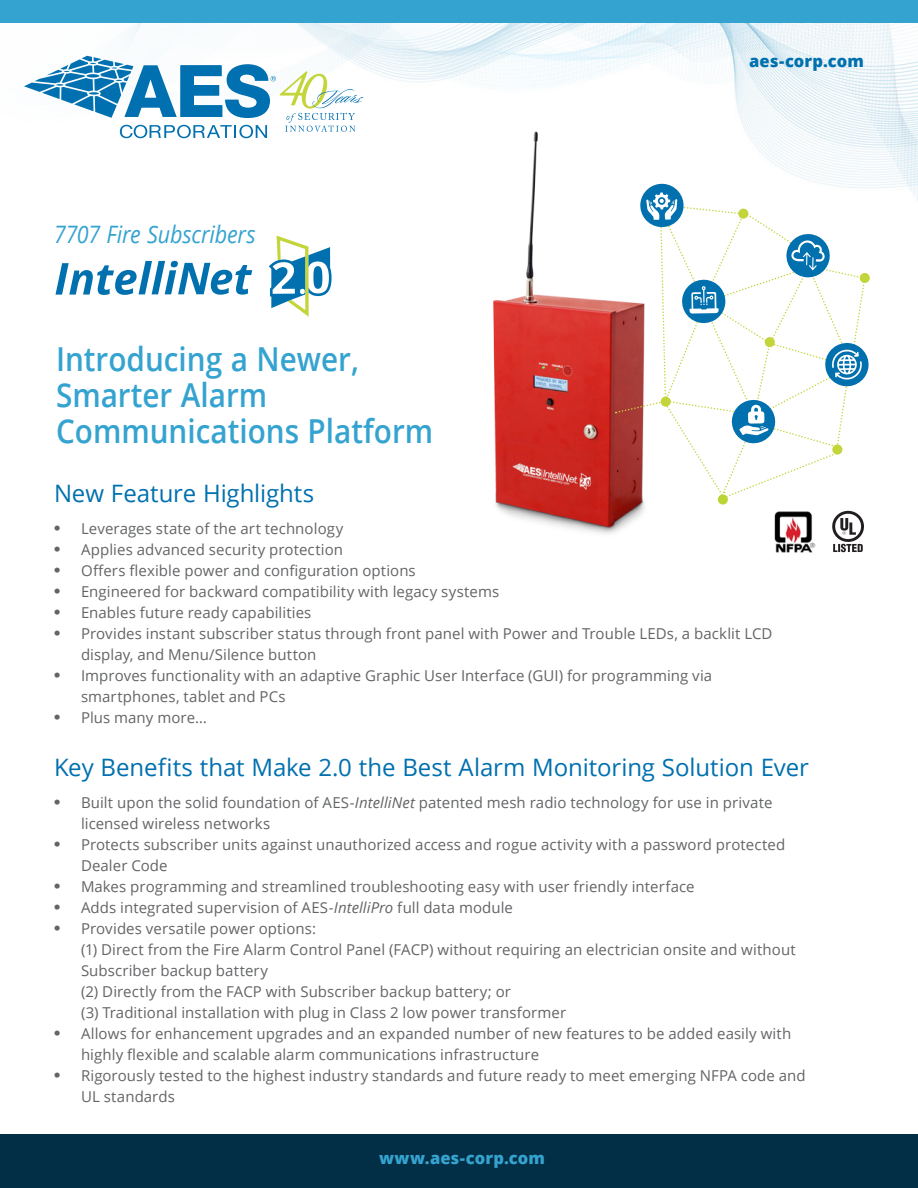
<style>
.page{position:relative;width:918px;height:1188px;background:#fff}
.page>*{position:absolute;margin:0;border:0;box-sizing:border-box;transform-origin:0 0}
.t1{font:600 33px/36px "Open Sans";color:#35a3d0;scale:.9 1}
.t2{font:24px "Open Sans";letter-spacing:-.005em;color:#0070af}
.t3{font:italic 24px "Open Sans";letter-spacing:-.01em;color:#35a3d0;scale:.9 1}
.t4{font:800 16.5px "Open Sans";letter-spacing:.005em;color:#35a3d0}
.t5{font:800 16.5px "Open Sans";letter-spacing:.005em;color:#0070af}
.t6{font:15px/21px "Open Sans";letter-spacing:.005em;color:#636466}
.s1{font-family:"Times";font-size:18px}
.s2{font-style:italic}
</style>
<div class="page">
<img style="left:86px;top:23px;width:832px;height:213px">
<div style="left:0;top:0;width:918px;height:23px;background:#35a3d0"></div>
<img style="left:460px;top:118px;width:207px;height:416px">
<svg style="left:269px;top:236px;width:63px;height:81px"></svg>
<svg style="left:56px;top:261px;width:196px;height:34px"></svg>
<img style="left:774px;top:511px;width:42px;height:42px">
<svg style="left:832px;top:511px;width:32px;height:41px"></svg>
<div style="left:0;top:1134px;width:918px;height:54px;background:#032f46"></div>
<svg style="left:24px;top:56px;width:339px;height:82px"></svg>
<div style="left:718px;top:494px;width:10px;height:11px;background:#bad536;border-radius:50%"></div>
<svg style="left:615px;top:183px;width:255px;height:315px"></svg>
<p class="t3" style="left:54px;top:218px;width:226px">7707 Fire Subscribers</p>
<p class="t1" style="left:56px;top:340px;width:421px">Introducing a Newer,<br>Smarter Alarm<br>Communications Platform</p>
<p class="t5" style="left:749px;top:48px;width:116px">aes-corp.com</p>
<p class="t2" style="left:54px;top:477px;width:262px">New Feature Highlights</p>
<p class="t6" style="left:54px;top:518px;width:291px"><span class="s1">•</span> Leverages state of the art technology</p>
<p class="t6" style="left:54px;top:539px;width:291px"><span class="s1">•</span> Applies advanced security protection</p>
<p class="t6" style="left:54px;top:560px;width:363px"><span class="s1">•</span> Offers flexible power and configuration options</p>
<p class="t6" style="left:54px;top:581px;width:447px"><span class="s1">•</span> Engineered for backward compatibility with legacy systems</p>
<p class="t6" style="left:54px;top:602px;width:259px"><span class="s1">•</span> Enables future ready capabilities</p>
<p class="t6" style="left:81px;top:623px;width:693px;text-indent:-27px"><span class="s1">•</span> Provides instant subscriber status through front panel with Power and Trouble LEDs, a backlit LCD display, and Menu/Silence button</p>
<p class="t6" style="left:81px;top:665px;width:633px;text-indent:-27px"><span class="s1">•</span> Improves functionality with an adaptive Graphic User Interface (GUI) for programming via smartphones, tablet and PCs</p>
<p class="t6" style="left:54px;top:707px;width:154px"><span class="s1">•</span> Plus many more…</p>
<p class="t2" style="left:54px;top:751px;width:756px">Key Benefits that Make 2.0 the Best Alarm Monitoring Solution Ever</p>
<p class="t6" style="left:81px;top:791px;width:693px;text-indent:-27px"><span class="s1">•</span> Built upon the solid foundation of AES-<span class="s2">IntelliNet</span> patented mesh radio technology for use in private licensed wireless networks</p>
<p class="t6" style="left:81px;top:833px;width:706px;text-indent:-27px"><span class="s1">•</span> Protects subscriber units against unauthorized access and rogue activity with a password protected<br>Dealer Code</p>
<p class="t6" style="left:54px;top:875px;width:642px"><span class="s1">•</span> Makes programming and streamlined troubleshooting easy with user friendly interface</p>
<p class="t6" style="left:54px;top:896px;width:461px"><span class="s1">•</span> Adds integrated supervision of AES-<span class="s2">IntelliPro</span> full data module</p>
<p class="t6" style="left:81px;top:917px;width:716px;text-indent:-27px"><span class="s1">•</span> Provides versatile power options:<br>(1) Direct from the Fire Alarm Control Panel (FACP) without requiring an electrician onsite and without Subscriber backup battery<br>(2) Directly from the FACP with Subscriber backup battery; or<br>(3) Traditional installation with plug in Class 2 low power transformer</p>
<p class="t6" style="left:81px;top:1022px;width:712px;text-indent:-27px"><span class="s1">•</span> Allows for enhancement upgrades and an expanded number of new features to be added easily with highly flexible and scalable alarm communications infrastructure</p>
<p class="t6" style="left:81px;top:1064px;width:726px;text-indent:-27px"><span class="s1">•</span> Rigorously tested to the highest industry standards and future ready to meet emerging NFPA code and<br>UL standards</p>
<p class="t4" style="left:379px;top:1145px;width:167px">www.aes-corp.com</p>
</div>
